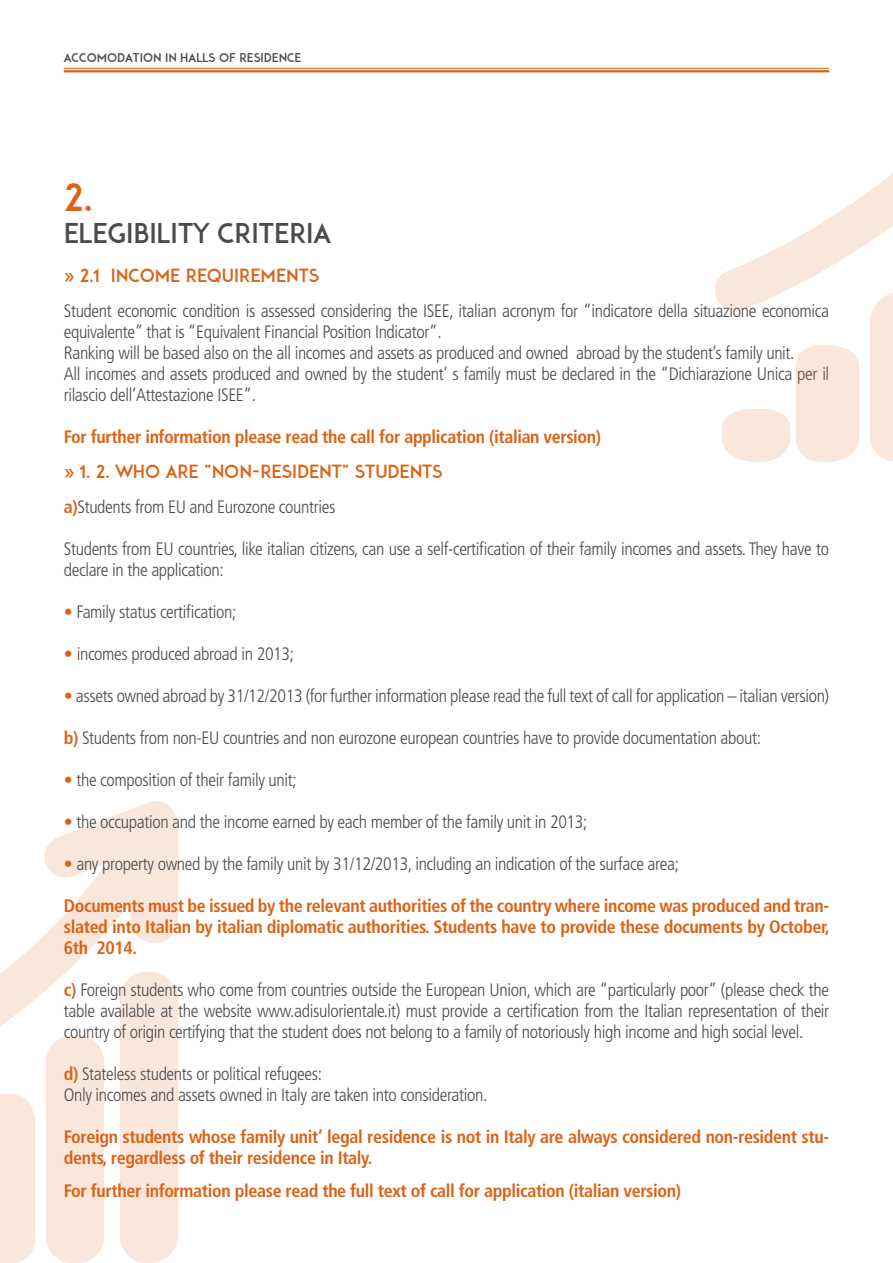
<style>
.page{position:relative;width:893px;height:1263px;background:#fff}
.page>*{position:absolute;margin:0;border:0;box-sizing:border-box;transform-origin:0 0}
.t1{font:37.5px "ADAM";color:#dc6215}
.t2{font:27px "ADAM";color:#4b4b4d}
.t3{font:300 condensed 18px/21px "Frutiger LT Std";letter-spacing:-.02em;color:#4b4b4d}
.t4{font:700 condensed 18px/21px "Frutiger LT Std";letter-spacing:-.02em;color:#dc6215;text-align:justify}
.t5{font:18px "ADAM";color:#dc6215}
.t6{font:12px "ADAM";color:#4b4b4d}
.s1{font-weight:700;color:#dc6215}
</style>
<div class="page">
<div style="left:0;top:1112px;width:35px;height:151px;background:#f9e7dc"></div>
<div style="left:46px;top:1035px;width:58px;height:228px;background:#f9e7dc;border-radius:26px"></div>
<div style="left:120px;top:972px;width:58px;height:291px;background:#f9e7dc;border-radius:27px"></div>
<svg style="left:0;top:801px;width:178px;height:311px;fill:#f9e7dc"></svg>
<svg style="left:722px;top:409px;width:68px;height:53px"></svg>
<svg style="left:796px;top:345px;width:63px;height:117px"></svg>
<div style="left:870px;top:311px;width:23px;height:151px;background:#f9e7dc"></div>
<svg style="left:712px;top:67px;width:181px;height:244px"></svg>
<hr style="left:64px;top:68px;width:765px;height:1px;background:#dc6215">
<hr style="left:64px;top:70px;width:765px;height:2px;background:#dc6215">
<p class="t6" style="left:64px;top:50px;width:239px">ACCOMODATION IN HALLS OF RESIDENCE</p>
<h1 class="t1" style="left:64px;top:175px;width:31px">2.</h1>
<h2 class="t2" style="left:64px;top:218px;width:269px">ELEGIBILITY CRITERIA</h2>
<p class="t5" style="left:64px;top:265px;width:257px">» 2.1 INCOME REQUIREMENTS</p>
<p class="t3" style="left:64px;top:301px;width:767px">Student economic condition is assessed considering the ISEE, italian acronym for “indicatore della situazione economica equivalente” that is “Equivalent Financial Position Indicator”.<br>Ranking will be based also on the all incomes and assets as produced and owned abroad by the student’s family unit.<br>All incomes and assets produced and owned by the student’ s family must be declared in the “Dichiarazione Unica per il rilascio dell’Attestazione ISEE”.</p>
<p class="t4" style="left:64px;top:426px;width:539px">For further information please read the call for application (italian version)</p>
<p class="t5" style="left:64px;top:461px;width:380px">» 1. 2. WHO ARE “NON-RESIDENT” STUDENTS</p>
<p class="t3" style="left:64px;top:496px;width:273px"><span class="s1">a)</span>Students from EU and Eurozone countries</p>
<p class="t3" style="left:64px;top:538px;width:767px">Students from EU countries, like italian citizens, can use a self-certification of their family incomes and assets. They have to declare in the application:</p>
<p class="t3" style="left:64px;top:601px;width:174px"><span class="s1">•</span> Family status certification;</p>
<p class="t3" style="left:64px;top:643px;width:232px"><span class="s1">•</span> incomes produced abroad in 2013;</p>
<p class="t3" style="left:64px;top:685px;width:767px"><span class="s1">•</span> assets owned abroad by 31/12/2013 (for further information please read the full text of call for application – italian version)</p>
<p class="t3" style="left:64px;top:727px;width:699px"><span class="s1">b)</span> Students from non-EU countries and non eurozone european countries have to provide documentation about:</p>
<p class="t3" style="left:64px;top:769px;width:235px"><span class="s1">•</span> the composition of their family unit;</p>
<p class="t3" style="left:64px;top:811px;width:525px"><span class="s1">•</span> the occupation and the income earned by each member of the family unit in 2013;</p>
<p class="t3" style="left:64px;top:853px;width:617px"><span class="s1">•</span> any property owned by the family unit by 31/12/2013, including an indication of the surface area;</p>
<p class="t4" style="left:64px;top:895px;width:768px">Documents must be issued by the relevant authorities of the country where income was produced and tran&shy;slated into Italian by italian diplomatic authorities. Students have to provide these documents by October, 6th 2014.</p>
<p class="t3" style="left:64px;top:979px;width:767px;text-align:justify"><span class="s1">c)</span> Foreign students who come from countries outside the European Union, which are “particularly poor” (please check the table available at the website www.adisulorientale.it) must provide a certification from the Italian representation of their country of origin certifying that the student does not belong to a family of notoriously high income and high social level.</p>
<p class="t3" style="left:64px;top:1063px;width:425px"><span class="s1">d)</span> Stateless students or political refugees:<br>Only incomes and assets owned in Italy are taken into consideration.</p>
<p class="t4" style="left:64px;top:1126px;width:767px">Foreign students whose family unit’ legal residence is not in Italy are always considered non-resident stu&shy;dents, regardless of their residence in Italy.</p>
<p class="t4" style="left:64px;top:1180px;width:619px">For further information please read the full text of call for application (italian version)</p>
</div>
